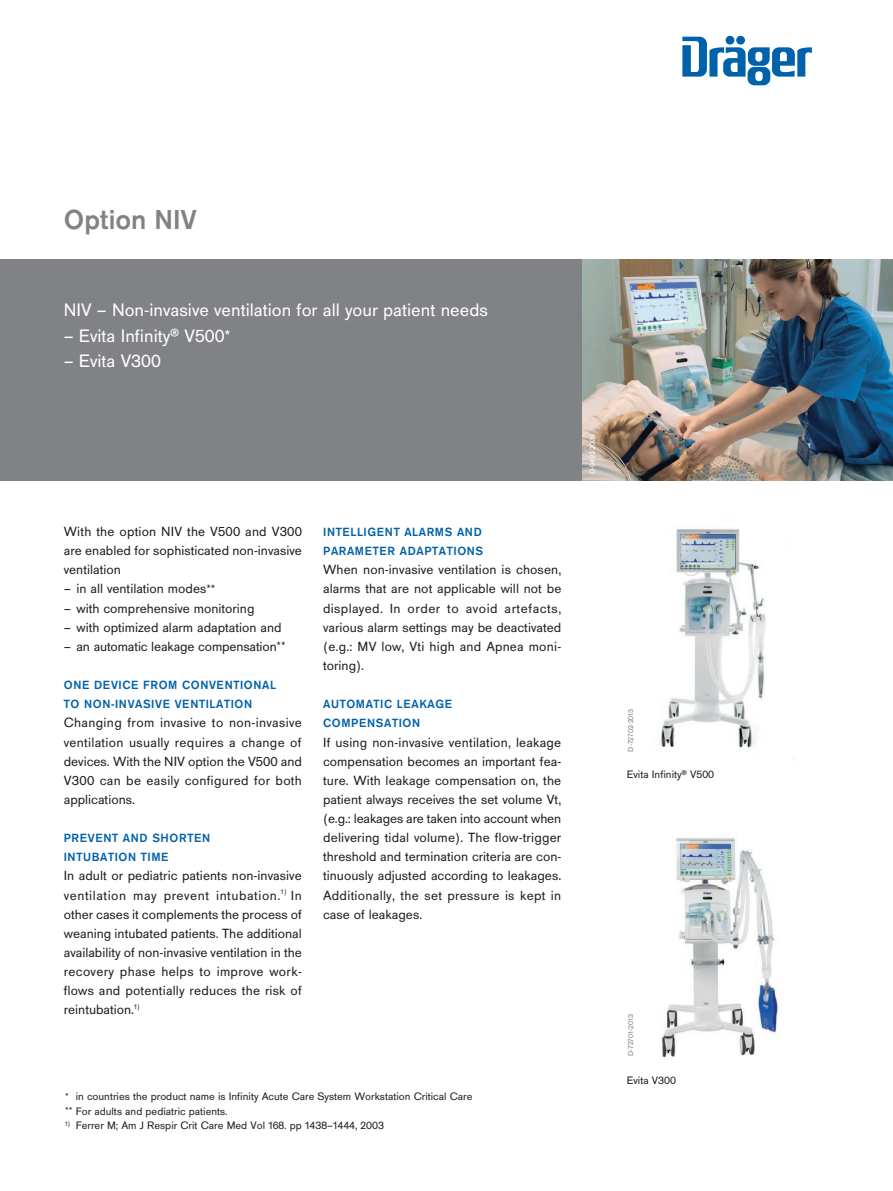
<style>
.page{position:relative;width:893px;height:1191px;background:#fff}
.page>*{position:absolute;margin:0;border:0;box-sizing:border-box;transform-origin:0 0}
.Titel{font:700 28.5px "Draeger San";color:#808285}
.Einleitungstext{font:18.75px "Draeger San";color:#fff}
.Fließ_DraeSansReg_9{font:13.8px/19.2px "Draeger San";color:#231f20;text-align:justify}
.Zwischenüberschrift{font:700 12.3px/19.2px "Draeger San";letter-spacing:.05em;color:#0161aa}
.Bildunterschrift{font:11.25px/14.2px "Draeger San";color:#231f20}
.t1{font:7.5px "Draeger San";color:#808285}
.t2{font:7.5px "Draeger San";color:#fff}
.s1{font-size:15px}
.s2{font-size:11.1px}
.s3{font-size:9px}
</style>
<div class="page">
<div style="left:0;top:259px;width:893px;height:221px;background:#808285"></div>
<img style="left:583px;top:259px;width:310px;height:221px">
<img style="left:659px;top:529px;width:135px;height:232px">
<img style="left:661px;top:838px;width:119px;height:220px">
<svg style="left:682px;top:37px;width:130px;height:48px"></svg>
<p class="Titel" style="left:64px;top:204px;width:134px">Option NIV</p>
<p class="Einleitungstext" style="left:64px;top:299px;width:426px">NIV – Non-invasive ventilation for all your patient needs</p>
<p class="Einleitungstext" style="left:64px;top:325px;width:168px">– Evita Infinity<span class="s1">®</span> V500<span class="s1">*</span></p>
<p class="Einleitungstext" style="left:64px;top:350px;width:99px">– Evita V300</p>
<p class="Fließ_DraeSansReg_9" style="left:64px;top:522px;width:240px">With the option NIV the V500 and V300 are enabled for sophisticated non-invasive ventilation</p>
<p class="Fließ_DraeSansReg_9" style="left:64px;top:579px;width:153px">– in all ventilation modes<span class="s2">**</span></p>
<p class="Fließ_DraeSansReg_9" style="left:64px;top:598px;width:192px">– with comprehensive monitoring</p>
<p class="Fließ_DraeSansReg_9" style="left:64px;top:617px;width:219px">– with optimized alarm adaptation and</p>
<p class="Fließ_DraeSansReg_9" style="left:64px;top:637px;width:223px">– an automatic leakage compensation<span class="s2">**</span></p>
<p class="Zwischenüberschrift" style="left:64px;top:675px;width:214px">ONE DEVICE FROM CONVENTIONAL<br>TO NON-INVASIVE VENTILATION</p>
<p class="Fließ_DraeSansReg_9" style="left:64px;top:713px;width:240px">Changing from invasive to non-invasive ventilation usually requires a change of devices. With the NIV option the V500 and V300 can be easily configured for both applications.</p>
<p class="Zwischenüberschrift" style="left:64px;top:828px;width:148px">PREVENT AND SHORTEN<br>INTUBATION TIME</p>
<p class="Fließ_DraeSansReg_9" style="left:64px;top:866px;width:240px">In adult or pediatric patients non-invasive ventilation may prevent intubation.<sup>1)</sup> In other cases it complements the process of weaning intubated patients. The additional availability of non-invasive ventilation in the recovery phase helps to improve work&shy;flows and potentially reduces the risk of reintubation.<sup>1)</sup></p>
<p class="Zwischenüberschrift" style="left:323px;top:522px;width:162px">INTELLIGENT ALARMS AND<br>PARAMETER ADAPTATIONS</p>
<p class="Fließ_DraeSansReg_9" style="left:323px;top:560px;width:240px">When non-invasive ventilation is chosen, alarms that are not applicable will not be displayed. In order to avoid artefacts, various alarm settings may be deactivated (e.g.: MV low, Vti high and Apnea moni&shy;toring).</p>
<p class="Zwischenüberschrift" style="left:323px;top:694px;width:131px">AUTOMATIC LEAKAGE<br>COMPENSATION</p>
<p class="Fließ_DraeSansReg_9" style="left:323px;top:732px;width:240px">If using non-invasive ventilation, leakage compensation becomes an important fea&shy;ture. With leakage compensation on, the patient always receives the set volume Vt, (e.g.: leakages are taken into account when delivering tidal volume). The flow-trigger threshold and termination criteria are con&shy;tinuously adjusted according to leakages.<br>Additionally, the set pressure is kept in case of leakages.</p>
<p class="t2" style="left:588px;top:474px;width:42px;rotate:-90deg">D-9492-2009</p>
<p class="Bildunterschrift" style="left:65px;top:1089px;width:409px"><span class="s3">*</span> in countries the product name is Infinity Acute Care System Workstation Critical Care <span class="s3">**</span> For adults and pediatric patients.</p>
<p class="Bildunterschrift" style="left:65px;top:1118px;width:320px"><sup>1)</sup> Ferrer M; Am J Respir Crit Care Med Vol 168. pp 1438–1444, 2003</p>
<p class="t1" style="left:627px;top:751px;width:44px;rotate:-90deg">D-72702-2013</p>
<p class="Bildunterschrift" style="left:627px;top:767px;width:89px">Evita Infinity<span class="s3">®</span> V500</p>
<p class="t1" style="left:627px;top:1056px;width:44px;rotate:-90deg">D-72701-2013</p>
<p class="Bildunterschrift" style="left:627px;top:1073px;width:51px">Evita V300</p>
</div>
